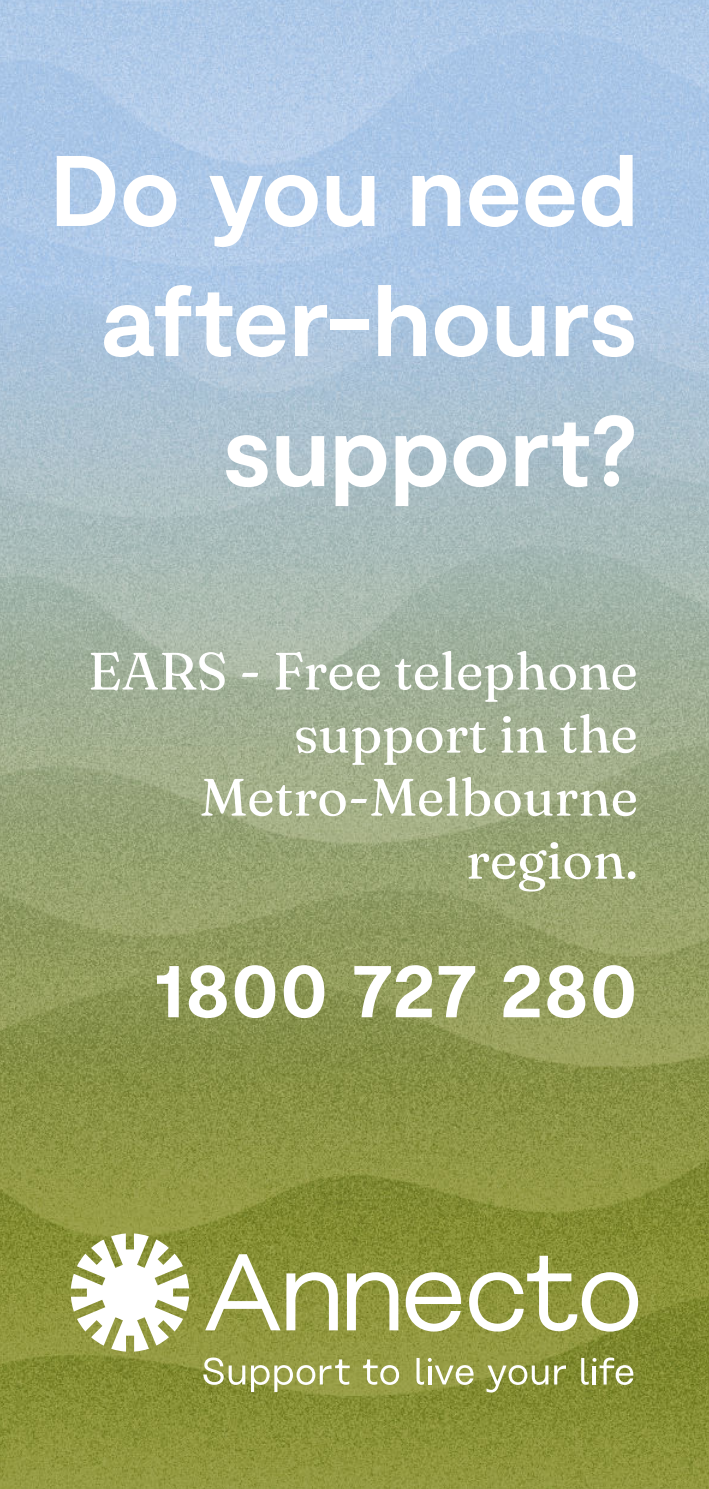
<style>
.page{position:relative;width:709px;height:1489px;background:#fff}
.page>*{position:absolute;margin:0;border:0;box-sizing:border-box;transform-origin:0 0}
.t1{font:700 100px/130px "Moderat";letter-spacing:-.01em;color:#fff;text-align:right}
.t2{font:700 80px "Moderat";letter-spacing:-.005em;color:#fff}
.t3{font:52.5px/63px "Fraunces";color:#fff;text-align:right}
</style>
<div class="page">
<img style="left:0;top:0;width:709px;height:1488px">
<svg style="left:71px;top:1233px;width:118px;height:118px"></svg>
<svg style="left:203px;top:1357px;width:42px;height:27px"></svg>
<svg style="left:251px;top:1359px;width:99px;height:32px"></svg>
<svg style="left:363px;top:1359px;width:36px;height:25px"></svg>
<svg style="left:486px;top:1364px;width:62px;height:28px"></svg>
<svg style="left:554px;top:1365px;width:12px;height:19px"></svg>
<svg style="left:205px;top:1254px;width:75px;height:76px"></svg>
<svg style="left:347px;top:1272px;width:51px;height:58px"></svg>
<svg style="left:286px;top:1272px;width:52px;height:58px"></svg>
<svg style="left:406px;top:1272px;width:55px;height:59px"></svg>
<svg style="left:469px;top:1255px;width:169px;height:76px"></svg>
<svg style="left:416px;top:1357px;width:57px;height:27px"></svg>
<svg style="left:581px;top:1357px;width:52px;height:27px"></svg>
<h1 class="t1" style="left:50px;top:135px;width:590px">Do you need after-hours support?</h1>
<p class="t3" style="left:88px;top:644px;width:551px">EARS - Free telephone support in the<br>Metro-Melbourne region.</p>
<h2 class="t2" style="left:153px;top:959px;width:487px">1800 727 280</h2>
</div>
